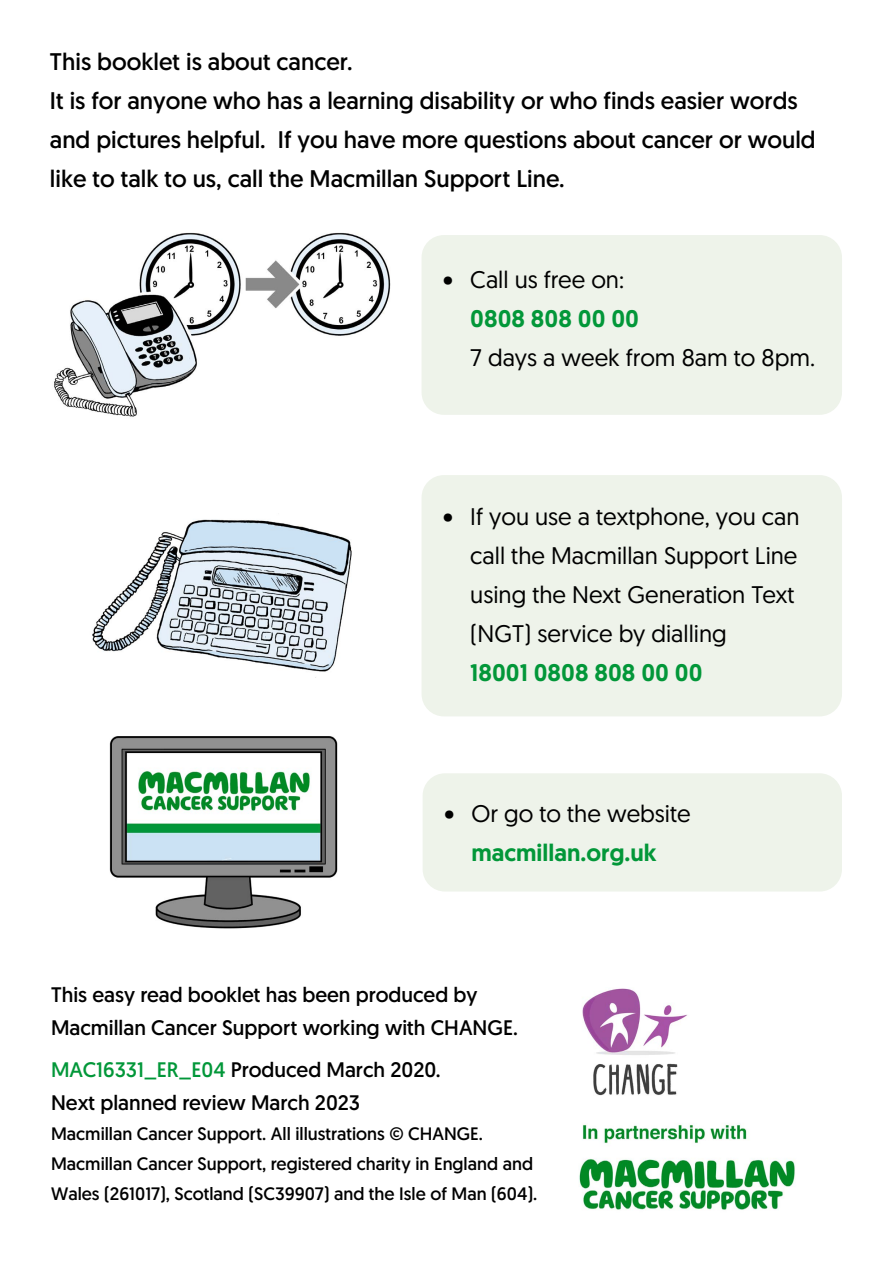
<style>
.page{position:relative;width:893px;height:1263px;background:#fff}
.page>*{position:absolute;margin:0;border:0;box-sizing:border-box;transform-origin:0 0}
.t1{font:24px/39px "Geomanist";color:#000}
.t2{font:24px/39px "Geomanist";color:#000}
.t3{font:21px "Geomanist";color:#000}
.t4{font:18px/30px "Geomanist";color:#000}
.s1{font-weight:500;color:#029739}
.s2{color:#029739}
</style>
<div class="page">
<img style="left:582px;top:988px;width:105px;height:108px">
<div style="left:422px;top:235px;width:420px;height:180px;background:#eef3ea;border-radius:22px"></div>
<div style="left:422px;top:475px;width:420px;height:241px;background:#eef3ea;border-radius:22px"></div>
<div style="left:423px;top:773px;width:419px;height:118px;background:#eef3ea;border-radius:22px"></div>
<img style="left:92px;top:519px;width:260px;height:159px">
<img style="left:109px;top:736px;width:229px;height:193px">
<img style="left:54px;top:232px;width:337px;height:185px">
<img style="left:579px;top:1124px;width:216px;height:86px">
<p class="t2" style="left:50px;top:41px;width:304px">This booklet is about cancer.</p>
<p class="t2" style="left:50px;top:80px;width:767px">It is for anyone who has a learning disability or who finds easier words and pictures helpful. If you have more questions about cancer or would like to talk to us, call the Macmillan Support Line.</p>
<p class="t1" style="left:470px;top:260px;width:346px;text-indent:-27px">• Call us free on:<br><span class="s1">0808 808 00 00<br></span>7 days a week from 8am to 8pm.</p>
<p class="t1" style="left:470px;top:496px;width:331px;text-indent:-27px">• If you use a textphone, you can call the Macmillan Support Line using the Next Generation Text (NGT) service by dialling<br><span class="s1">18001 0808 808 00 00</span></p>
<p class="t1" style="left:444px;top:793px;width:248px;text-align:center">• Or go to the website <span class="s1">macmillan.org.uk</span></p>
<p class="t3" style="left:51px;top:981px;width:428px">This easy read booklet has been produced by</p>
<p class="t3" style="left:51px;top:1014px;width:468px">Macmillan Cancer Support working with CHANGE.</p>
<p class="t3" style="left:51px;top:1056px;width:391px"><span class="s2">MAC16331_ER_E04</span> Produced March 2020.</p>
<p class="t3" style="left:51px;top:1089px;width:311px">Next planned review March 2023</p>
<p class="t4" style="left:51px;top:1118px;width:433px">Macmillan Cancer Support. All illustrations © CHANGE.</p>
<p class="t4" style="left:51px;top:1148px;width:488px">Macmillan Cancer Support, registered charity in England and<br>Wales (261017), Scotland (SC39907) and the Isle of Man (604).</p>
</div>
